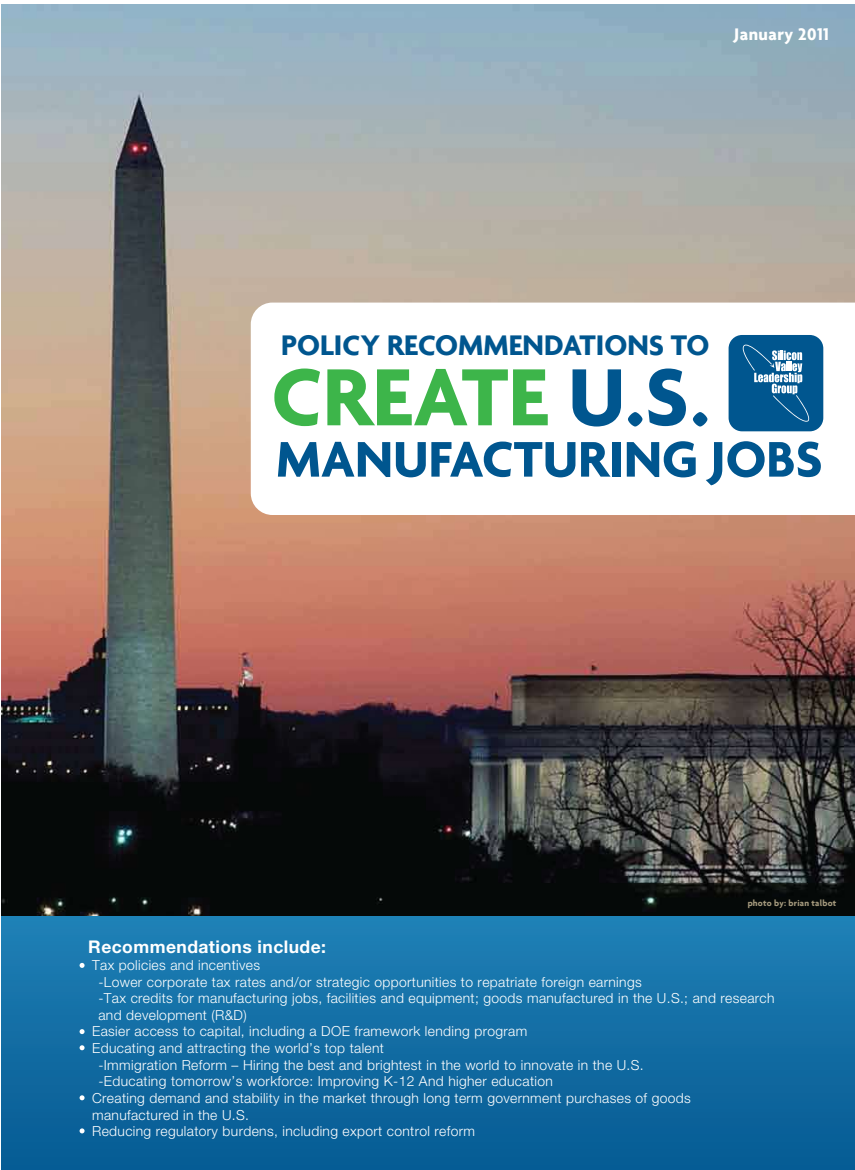
<style>
.page{position:relative;width:855px;height:1170px;background:#fff}
.page>*{position:absolute;margin:0;border:0;box-sizing:border-box;transform-origin:0 0}
.t1{font:700 87.62px "Agenda";color:#3db54a}
.t2{font:700 54.12px "Agenda";color:#00568f}
.t3{font:700 30.62px "Agenda";color:#00568f}
.t4{font:700 18.12px "Agenda";letter-spacing:.025em;color:#fff}
.t5{font:700 17.5px "Helvetica Neue LT Std";letter-spacing:.025em;color:#fff}
.t6{font:300 13.88px "Helvetica Neue LT Std";letter-spacing:.025em;color:#fff}
.t7{font:700 9.12px "Agenda";letter-spacing:.025em;color:#a3987c}
.s1{color:#00568f}
</style>
<div class="page">
<img style="left:1px;top:5px;width:854px;height:911px">
<div style="left:1px;top:916px;width:854px;height:254px;background:linear-gradient(to bottom,#1f80b6,#065a93)"></div>
<svg style="left:251px;top:303px;width:604px;height:212px"></svg>
<div style="left:729px;top:335px;width:94px;height:96px;background:#00568f;border-radius:14px"></div>
<svg style="left:743px;top:345px;width:66px;height:77px"></svg>
<svg style="left:80px;top:963px;width:5px;height:5px"></svg>
<svg style="left:80px;top:1029px;width:5px;height:5px"></svg>
<svg style="left:80px;top:1045px;width:5px;height:5px"></svg>
<svg style="left:80px;top:1095px;width:5px;height:5px"></svg>
<svg style="left:80px;top:1128px;width:5px;height:5px"></svg>
<h3 class="t4" style="left:734px;top:23px;width:96px">January 2011</h3>
<h3 class="t3" style="left:281px;top:326px;width:430px">POLICY RECOMMENDATIONS TO</h3>
<h1 class="t1" style="left:272px;top:343px;width:440px">CREATE <span class="s1">U.S.</span></h1>
<h2 class="t2" style="left:276px;top:426px;width:548px">MANUFACTURING JOBS</h2>
<p class="t5" style="left:88px;top:935px;width:239px">Recommendations include:</p>
<p class="t7" style="left:748px;top:898px;width:90px">photo by: brian talbot</p>
<p class="t6" style="left:92px;top:956px;width:169px">Tax policies and incentives</p>
<p class="t6" style="left:98px;top:973px;width:545px">-Lower corporate tax rates and/or strategic opportunities to repatriate foreign earnings</p>
<p class="t6" style="left:98px;top:990px;width:678px">-Tax credits for manufacturing jobs, facilities and equipment; goods manufactured in the U.S.; and research</p>
<p class="t6" style="left:98px;top:1006px;width:150px">and development (R&amp;D)</p>
<p class="t6" style="left:92px;top:1023px;width:437px">Easier access to capital, including a DOE framework lending program</p>
<p class="t6" style="left:92px;top:1040px;width:293px">Educating and attracting the world’s top talent</p>
<p class="t6" style="left:98px;top:1056px;width:547px">-Immigration Reform – Hiring the best and brightest in the world to innovate in the U.S.</p>
<p class="t6" style="left:98px;top:1073px;width:456px">-Educating tomorrow’s workforce: Improving K-12 And higher education</p>
<p class="t6" style="left:92px;top:1090px;width:600px">Creating demand and stability in the market through long term government purchases of goods</p>
<p class="t6" style="left:92px;top:1106px;width:158px">manufactured in the U.S.</p>
<p class="t6" style="left:92px;top:1123px;width:384px">Reducing regulatory burdens, including export control reform</p>
</div>
